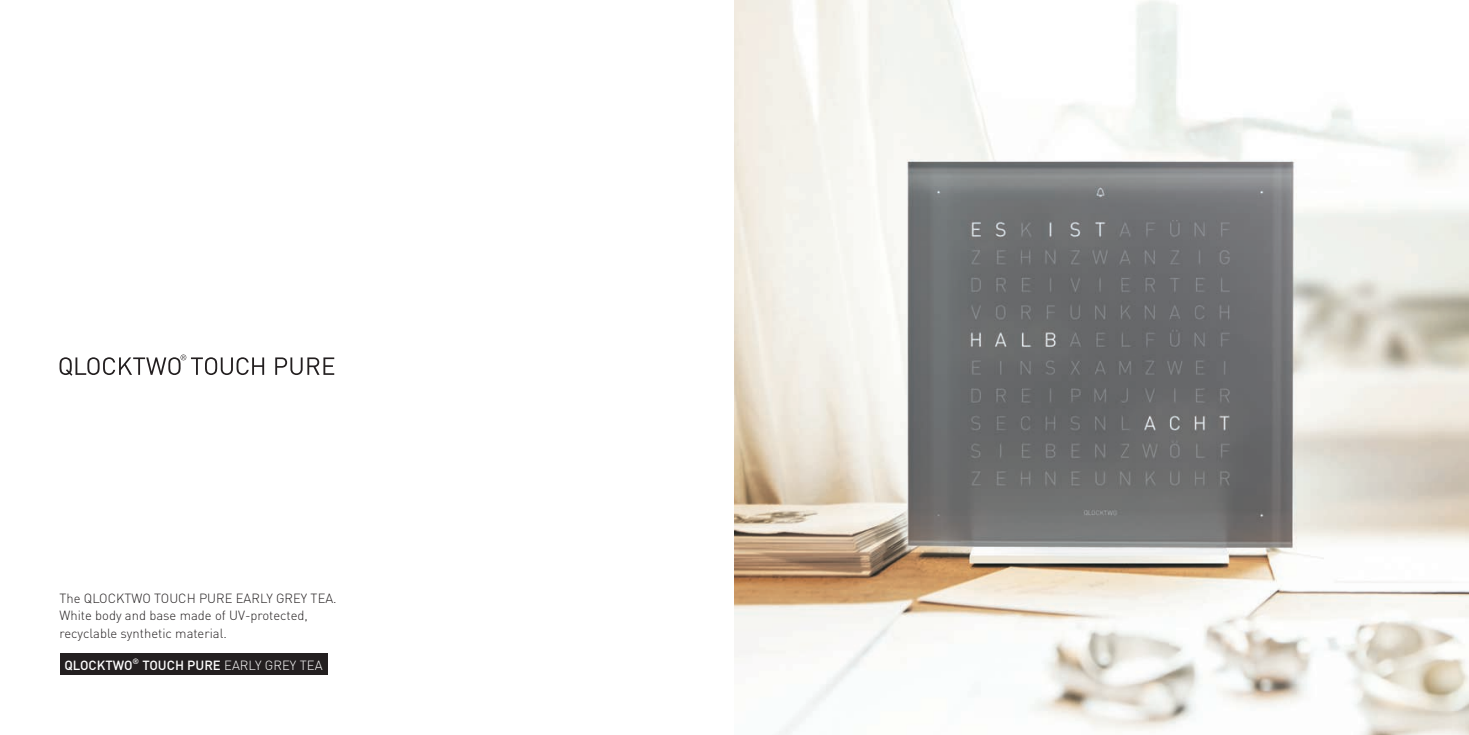
<style>
.page{position:relative;width:1469px;height:735px;background:#fff}
.page>*{position:absolute;margin:0;border:0;box-sizing:border-box;transform-origin:0 0}
.t1{font:300 13.12px/17.5px "FFDIN";color:#231f20}
.t2{font:300 13.12px "FFDIN";color:#fff}
.t3{font:500 13.12px "FFDIN";color:#fff}
.t4{font:500 7.7px "FFDIN";color:#fff}
.s1{font-weight:500}
</style>
<div class="page">
<img style="left:734px;top:0;width:734px;height:734px">
<svg style="left:60px;top:354px;width:274px;height:21px"></svg>
<div style="left:60px;top:653px;width:267px;height:22px;background:#231f20"></div>
<p class="t1" style="left:60px;top:588px;width:279px">The QLOCKTWO TOUCH PURE EARLY GREY TEA.<br>White body and base made of UV-protected, recyclable synthetic material.</p>
<p class="t3" style="left:64px;top:656px;width:70px">QLOCKTWO</p>
<p class="t4" style="left:133px;top:655px;width:8px">®</p>
<p class="t2" style="left:142px;top:656px;width:182px"><span class="s1">TOUCH PURE</span> EARLY GREY TEA</p>
</div>
